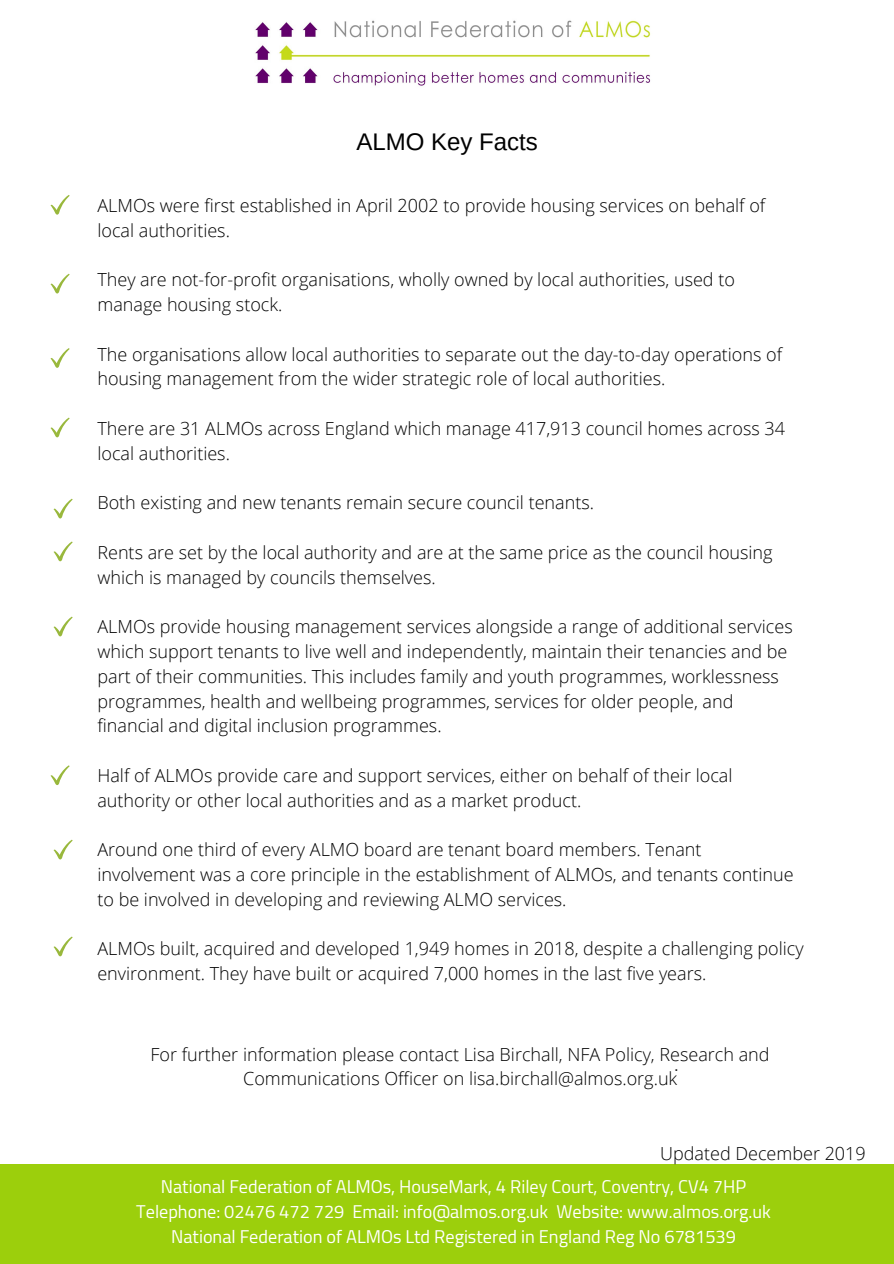
<style>
.page{position:relative;width:894px;height:1264px;background:#fff}
.page>*{position:absolute;margin:0;border:0;box-sizing:border-box;transform-origin:0 0}
.t1{font:24px "Arimo";color:#000}
.t2{font:18.15px/24.8px "Cairo";color:#fff;text-align:center}
.t3{font:300 18px/24.8px "Open Sans";color:#000}
.t4{font:16.5px "Arimo";color:#222}
</style>
<div class="page">
<img style="left:255px;top:20px;width:396px;height:66px">
<div style="left:0;top:1163px;width:893px;height:100px;background:#9ccf0c"></div>
<svg style="left:50px;top:195px;width:20px;height:20px"></svg>
<svg style="left:50px;top:274px;width:20px;height:19px"></svg>
<svg style="left:50px;top:348px;width:20px;height:20px"></svg>
<svg style="left:50px;top:417px;width:20px;height:20px"></svg>
<svg style="left:53px;top:541px;width:20px;height:20px"></svg>
<svg style="left:53px;top:498px;width:20px;height:20px"></svg>
<svg style="left:53px;top:616px;width:20px;height:20px"></svg>
<svg style="left:50px;top:765px;width:20px;height:20px"></svg>
<svg style="left:53px;top:839px;width:20px;height:20px"></svg>
<svg style="left:53px;top:936px;width:20px;height:20px"></svg>
<h1 class="t1" style="left:356px;top:128px;width:183px">ALMO Key Facts</h1>
<p class="t3" style="left:97px;top:193px;width:669px">ALMOs were first established in April 2002 to provide housing services on behalf of local authorities.</p>
<p class="t3" style="left:97px;top:267px;width:638px">They are not-for-profit organisations, wholly owned by local authorities, used to manage housing stock.</p>
<p class="t3" style="left:97px;top:341px;width:686px">The organisations allow local authorities to separate out the day-to-day operations of housing management from the wider strategic role of local authorities.</p>
<p class="t3" style="left:97px;top:415px;width:689px">There are 31 ALMOs across England which manage 417,913 council homes across 34 local authorities.</p>
<p class="t3" style="left:97px;top:490px;width:498px">Both existing and new tenants remain secure council tenants.</p>
<p class="t3" style="left:97px;top:539px;width:676px">Rents are set by the local authority and are at the same price as the council housing which is managed by councils themselves.</p>
<p class="t3" style="left:97px;top:614px;width:696px">ALMOs provide housing management services alongside a range of additional services which support tenants to live well and independently, maintain their tenancies and be part of their communities. This includes family and youth programmes, worklessness programmes, health and wellbeing programmes, services for older people, and financial and digital inclusion programmes.</p>
<p class="t3" style="left:97px;top:762px;width:636px">Half of ALMOs provide care and support services, either on behalf of their local authority or other local authorities and as a market product.</p>
<p class="t3" style="left:97px;top:837px;width:697px">Around one third of every ALMO board are tenant board members. Tenant involvement was a core principle in the establishment of ALMOs, and tenants continue to be involved in developing and reviewing ALMO services.</p>
<p class="t3" style="left:97px;top:936px;width:707px">ALMOs built, acquired and developed 1,949 homes in 2018, despite a challenging policy environment. They have built or acquired 7,000 homes in the last five years.</p>
<p class="t3" style="left:150px;top:1041px;width:620px;text-align:center">For further information please contact Lisa Birchall, NFA Policy, Research and<br>Communications Officer on lisa.birchall@almos.org.uk</p>
<p class="t4" style="left:673px;top:1056px;width:6px">.</p>
<p class="t3" style="left:660px;top:1140px;width:207px">Updated December 2019</p>
<p class="t2" style="left:136px;top:1174px;width:636px">National Federation of ALMOs, HouseMark, 4 Riley Court, Coventry, CV4 7HP<br>Telephone: 02476 472 729 Email: info@almos.org.uk Website: www.almos.org.uk<br>National Federation of ALMOs Ltd Registered in England Reg No 6781539</p>
</div>
